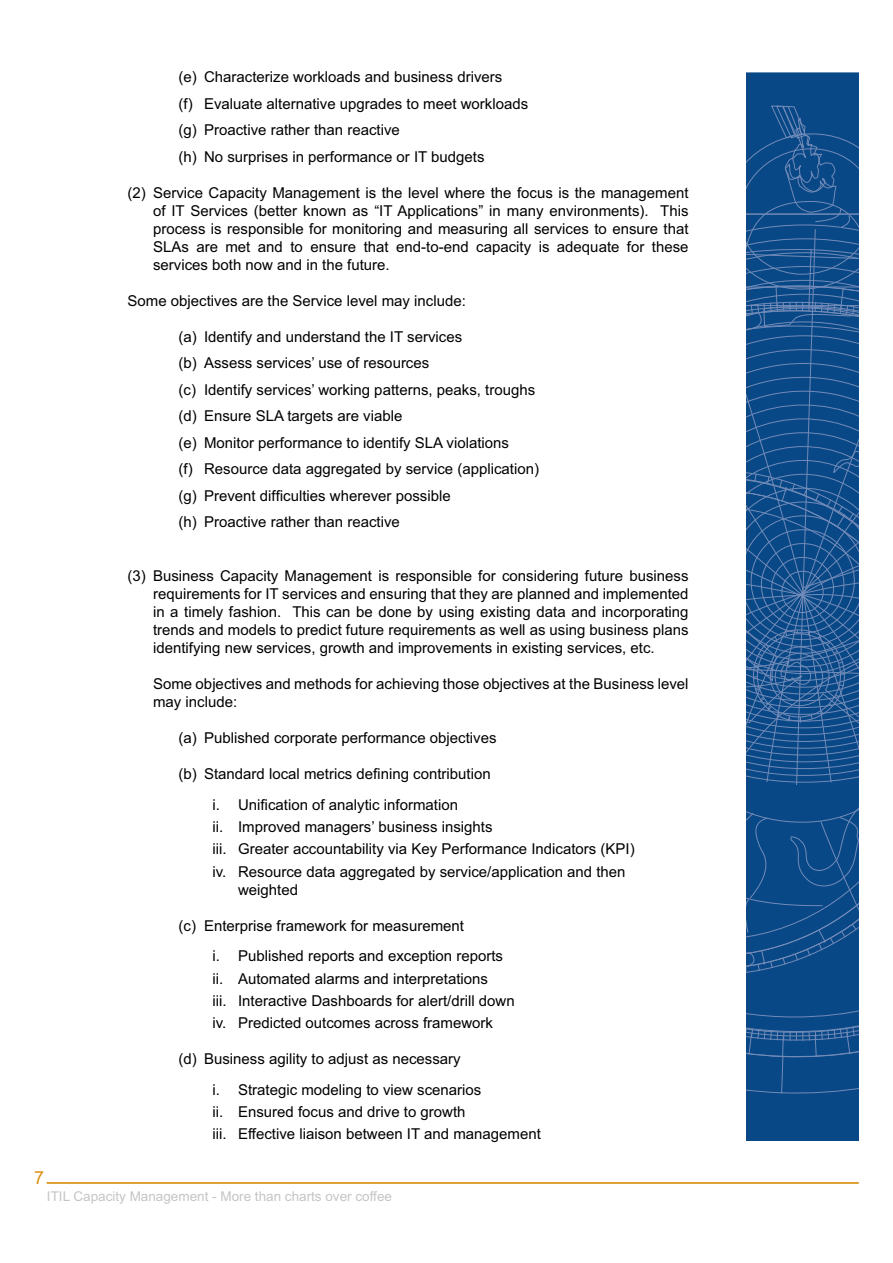
<style>
.page{position:relative;width:893px;height:1263px;background:#fff}
.page>*{position:absolute;margin:0;border:0;box-sizing:border-box;transform-origin:0 0}
.t1{font:18px "Arial";color:#da9114}
.t2{font:15px/26.5px "Arial";color:#000}
.t3{font:13.5px "Arial";color:#c5c5c5}
</style>
<div class="page">
<hr style="left:47px;top:1182px;width:812px;height:2px;background:#da9114">
<div style="left:746px;top:72px;width:113px;height:1069px;background:#084887"></div>
<div style="left:746px;top:1064px;width:113px;height:37px;background:#084887"></div>
<svg style="left:746px;top:1006px;width:113px;height:26px;background:#0d4b89"></svg>
<svg style="left:746px;top:1027px;width:44px;height:67px;background:#15508d"></svg>
<svg style="left:796px;top:1025px;width:63px;height:33px;background:#1c5590"></svg>
<svg style="left:746px;top:105px;width:113px;height:901px;background:#17518e"></svg>
<p class="t1" style="left:34px;top:1171px;width:12px">7</p>
<p class="t2" style="left:179px;top:65px;width:351px">(e) Characterize workloads and business drivers<br>(f) Evaluate alternative upgrades to meet workloads (g) Proactive rather than reactive<br>(h) No surprises in performance or IT budgets</p>
<p class="t2" style="left:153px;top:185px;width:537px;line-height:18px;text-align:justify;text-indent:-26px">(2) Service Capacity Management is the level where the focus is the management of IT Services (better known as “IT Applications” in many environments). This process is responsible for monitoring and measuring all services to ensure that SLAs are met and to ensure that end-to-end capacity is adequate for these services both now and in the future.</p>
<p class="t2" style="left:128px;top:289px;width:340px">Some objectives are the Service level may include:</p>
<p class="t2" style="left:179px;top:325px;width:362px">(a) Identify and understand the IT services<br>(b) Assess services’ use of resources<br>(c) Identify services’ working patterns, peaks, troughs (d) Ensure SLA targets are viable<br>(e) Monitor performance to identify SLA violations<br>(f) Resource data aggregated by service (application) (g) Prevent difficulties wherever possible<br>(h) Proactive rather than reactive</p>
<p class="t2" style="left:153px;top:569px;width:537px;line-height:18px;text-align:justify;text-indent:-26px">(3) Business Capacity Management is responsible for considering future business requirements for IT services and ensuring that they are planned and implemented in a timely fashion. This can be done by using existing data and incorporating trends and models to predict future requirements as well as using business plans identifying new services, growth and improvements in existing services, etc.</p>
<p class="t2" style="left:153px;top:676px;width:537px;line-height:18px">Some objectives and methods for achieving those objectives at the Business level may include:</p>
<p class="t2" style="left:179px;top:726px;width:319px">(a) Published corporate performance objectives</p>
<p class="t2" style="left:179px;top:760px;width:314px;line-height:30.8px;text-align:center">(b) Standard local metrics defining contribution i. Unification of analytic information</p>
<p class="t2" style="left:213px;top:817px;width:424px;line-height:22.2px">ii. Improved managers’ business insights<br>iii. Greater accountability via Key Performance Indicators (KPI) iv. Resource data aggregated by service/application and then</p>
<p class="t2" style="left:238px;top:878px;width:62px">weighted</p>
<p class="t2" style="left:213px;top:911px;width:292px;line-height:30.8px;text-indent:-34px">(c) Enterprise framework for measurement<br>i. Published reports and exception reports</p>
<p class="t2" style="left:213px;top:969px;width:304px;line-height:22.2px">ii. Automated alarms and interpretations<br>iii. Interactive Dashboards for alert/drill down iv. Predicted outcomes across framework</p>
<p class="t2" style="left:213px;top:1045px;width:270px;line-height:30.8px;text-indent:-34px">(d) Business agility to adjust as necessary<br>i. Strategic modeling to view scenarios</p>
<p class="t2" style="left:213px;top:1102px;width:330px;line-height:22.2px">ii. Ensured focus and drive to growth<br>iii. Effective liaison between IT and management</p>
<p class="t3" style="left:47px;top:1191px;width:347px">ITIL Capacity Management - More than charts over coffee</p>
</div>
